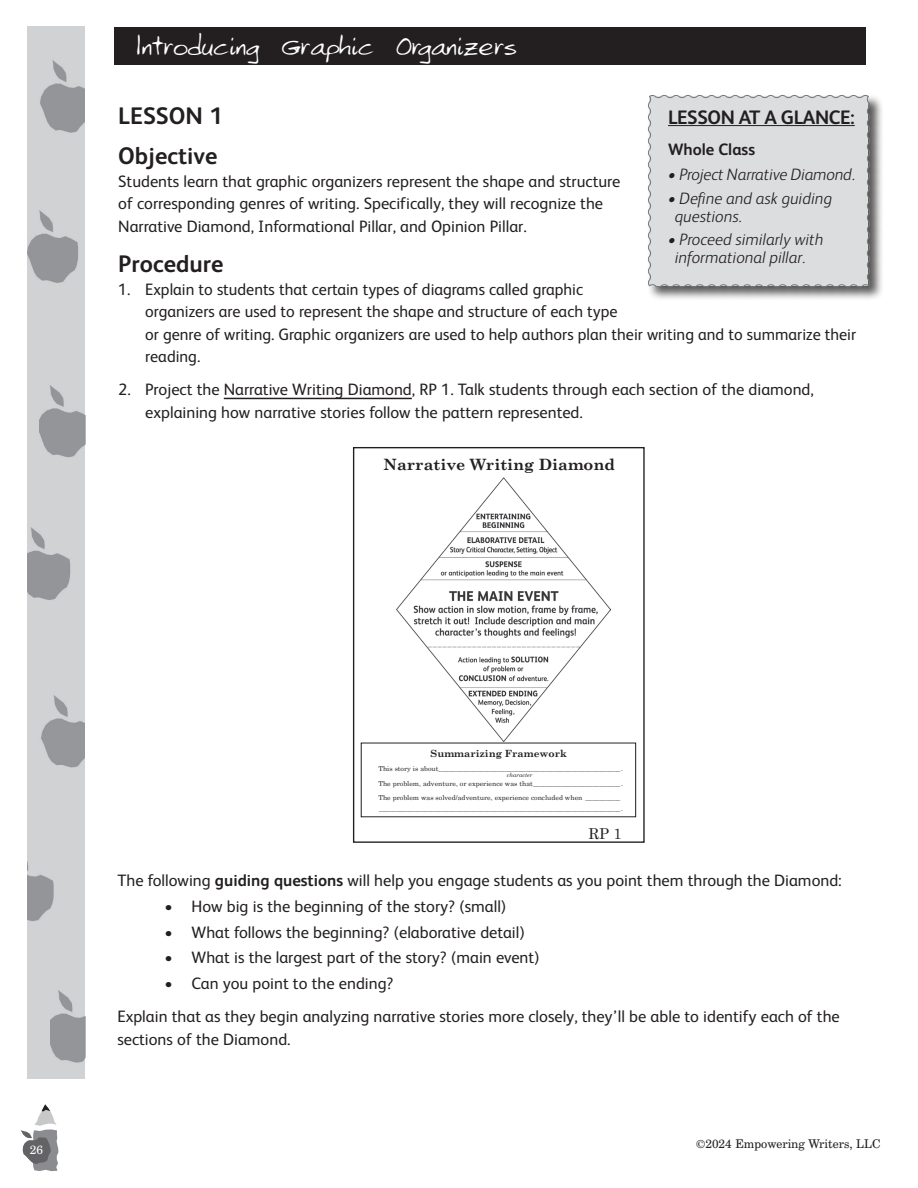
<style>
.page{position:relative;width:918px;height:1188px;background:#fff}
.page>*{position:absolute;margin:0;border:0;box-sizing:border-box;transform-origin:0 0}
.t1{font:25.5px "Larkins Hand";color:#fff}
.t2{font:700 24px/40.5px "FS Albert";color:#231f20}
.t3{font:700 19.5px "FS Albert";letter-spacing:-.02em;color:#231f20}
.t4{font:16.5px/22.5px "FS Albert";color:#231f20}
.t5{font:italic 300 16.5px/18px "FS Albert";color:#231f20}
.t6{font:700 16.5px "FS Albert";color:#231f20}
.t7{font:700 15.6px "Century Schoolbook";color:#231f20}
.t8{font:15px "Century Schoolbook";color:#231f20}
.t9{font:12px "Century Schoolbook BT";color:#231f20}
.t10{font:12px "Century Schoolbook BT";color:#fff}
.t11{font:700 9.9px "Century Schoolbook";color:#231f20}
.t12{font:6.75px/14.2px "Century Schoolbook";color:#231f20}
.t13{font:italic 5.7px "Century Schoolbook";color:#231f20}
.s1{font-weight:700}
</style>
<div class="page">
<svg style="left:21px;top:1104px;width:37px;height:67px"></svg>
<div style="left:27px;top:26px;width:57px;height:1053px;background:#d1d2d4"></div>
<img style="left:41px;top:695px;width:43px;height:73px">
<img style="left:27px;top:196px;width:58px;height:89px">
<img style="left:39px;top:371px;width:47px;height:94px">
<img style="left:40px;top:60px;width:44px;height:73px">
<img style="left:50px;top:976px;width:36px;height:92px">
<img style="left:28px;top:835px;width:57px;height:94px">
<img style="left:27px;top:514px;width:58px;height:95px">
<div style="left:114px;top:27px;width:752px;height:38px;background:#231f20"></div>
<hr style="left:224px;top:398px;width:188px;height:1px;background:#231f20">
<img style="left:397px;top:477px;width:213px;height:264px">
<div style="left:353px;top:447px;width:292px;height:396px;border:1px solid #231f20"></div>
<div style="left:647px;top:94px;width:238px;height:208px;background:#231f20;opacity:.75"></div>
<div style="left:647px;top:94px;width:224px;height:194px;background:#dcdddf"></div>
<hr style="left:668px;top:125px;width:187px;height:1px;background:#231f20">
<h1 class="t1" style="left:134px;top:31px;width:384px">Introducing Graphic Organizers</h1>
<h2 class="t2" style="left:118px;top:94px;width:106px">LESSON 1<br>Objective</h2>
<p class="t4" style="left:118px;top:169px;width:504px">Students learn that graphic organizers represent the shape and structure of corresponding genres of writing. Specifically, they will recognize the<br>Narrative Diamond, Informational Pillar, and Opinion Pillar.</p>
<h2 class="t2" style="left:118px;top:243px;width:107px">Procedure</h2>
<p class="t4" style="left:145px;top:277px;width:712px;text-indent:-27px">1. Explain to students that certain types of diagrams called graphic<br>organizers are used to represent the shape and structure of each type<br>or genre of writing. Graphic organizers are used to help authors plan their writing and to summarize their reading.</p>
<p class="t4" style="left:145px;top:378px;width:670px;text-indent:-27px">2. Project the Narrative Writing Diamond, RP 1. Talk students through each section of the diamond, explaining how narrative stories follow the pattern represented.</p>
<p class="t7" style="left:384px;top:455px;width:233px">Narrative Writing Diamond</p>
<p class="t3" style="left:668px;top:104px;width:188px">LESSON AT A GLANCE:</p>
<p class="t6" style="left:668px;top:139px;width:89px">Whole Class</p>
<p class="t5" style="left:668px;top:165px;width:189px">• Project Narrative Diamond.</p>
<p class="t5" style="left:675px;top:188px;width:159px;text-indent:-7px">• Define and ask guiding questions.</p>
<p class="t5" style="left:675px;top:229px;width:150px;text-indent:-7px">• Proceed similarly with informational pillar.</p>
<p class="t11" style="left:431px;top:747px;width:138px">Summarizing Framework</p>
<p class="t12" style="left:378px;top:761px;width:246px">This story is about ____________________________________________________.</p>
<p class="t12" style="left:378px;top:776px;width:246px">The problem, adventure, or experience was that _________________________.<br>The problem was solved/adventure, experience concluded when __________</p>
<p class="t12" style="left:379px;top:801px;width:245px">_____________________________________________________________________.</p>
<p class="t13" style="left:507px;top:771px;width:27px">character</p>
<p class="t8" style="left:588px;top:824px;width:35px">RP 1</p>
<p class="t4" style="left:117px;top:868px;width:726px">The following <span class="s1">guiding questions</span> will help you engage students as you point them through the Diamond:</p>
<p class="t4" style="left:165px;top:894px;width:343px">• How big is the beginning of the story? (small)</p>
<p class="t4" style="left:165px;top:920px;width:362px">• What follows the beginning? (elaborative detail)</p>
<p class="t4" style="left:165px;top:946px;width:376px">• What is the largest part of the story? (main event)</p>
<p class="t4" style="left:117px;top:966px;width:724px;line-height:33.3px;text-indent:47px">• Can you point to the ending?<br>Explain that as they begin analyzing narrative stories more closely, they’ll be able to identify each of the</p>
<p class="t4" style="left:117px;top:1027px;width:175px">sections of the Diamond.</p>
<p class="t10" style="left:30px;top:1142px;width:15px">26</p>
<p class="t9" style="left:696px;top:1136px;width:186px">©2024 Empowering Writers, LLC</p>
</div>
